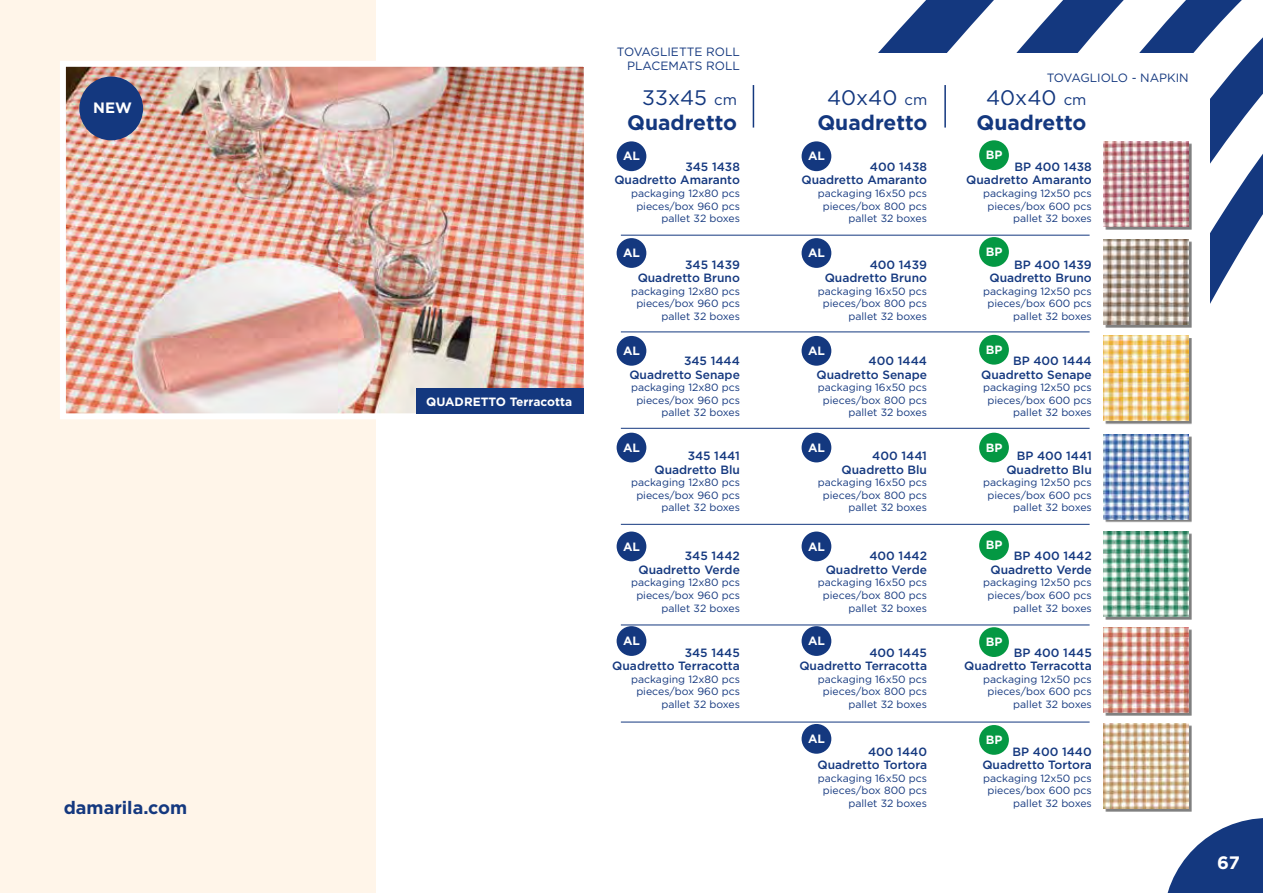
<style>
.page{position:relative;width:1263px;height:893px;background:#fff}
.page>*{position:absolute;margin:0;border:0;box-sizing:border-box;transform-origin:0 0}
.t1{font:700 21px/25.2px "Gotham";color:#14387f;text-align:center}
.t2{font:700 18px "Gotham";color:#14387f}
.t3{font:700 18px "Gotham";color:#fff}
.t4{font:700 15px "Gotham";color:#fff}
.t5{font:500 12px/13.5px "Gotham";color:#14387f;text-align:right}
.t6{font:700 12px "Gotham";color:#fff}
.t7{font:12px/14.4px "Gotham";color:#14387f;text-align:right}
.t8{font:10.5px/12.6px "Gotham";color:#14387f;text-align:right}
.s1{font-weight:400}
.s2{font-weight:400;font-size:15px}
</style>
<div class="page">
<svg style="left:878px;top:0;width:385px;height:304px"></svg>
<div style="left:104px;top:53px;width:1106px;height:840px;background:#fff"></div>
<div style="left:1105px;top:143px;width:87px;height:87px;background:#808080"></div>
<img style="left:1104px;top:142px;width:85px;height:85px">
<div style="left:1105px;top:241px;width:87px;height:87px;background:#808080"></div>
<img style="left:1104px;top:240px;width:85px;height:85px">
<div style="left:1105px;top:436px;width:87px;height:87px;background:#000;opacity:.5"></div>
<img style="left:1104px;top:434px;width:85px;height:85px">
<div style="left:1105px;top:533px;width:87px;height:87px;background:#000;opacity:.5"></div>
<img style="left:1104px;top:531px;width:85px;height:85px">
<div style="left:1105px;top:629px;width:87px;height:87px;background:#808080"></div>
<img style="left:1104px;top:628px;width:85px;height:85px">
<div style="left:1105px;top:338px;width:87px;height:86px;background:#808080"></div>
<img style="left:1104px;top:336px;width:85px;height:85px">
<hr style="left:753px;top:85px;width:1px;height:43px;background:#14387f">
<hr style="left:944px;top:85px;width:2px;height:43px;background:#14387f">
<div style="left:0;top:0;width:376px;height:893px;background:#fff5e9"></div>
<img style="left:67px;top:68px;width:516px;height:344px">
<div style="left:60px;top:61px;width:530px;height:358px;border:6px solid #fff"></div>
<hr style="left:621px;top:235px;width:468px;height:1px;background:#14387f">
<hr style="left:621px;top:332px;width:468px;height:1px;background:#14387f">
<hr style="left:621px;top:428px;width:468px;height:1px;background:#14387f">
<hr style="left:621px;top:524px;width:468px;height:1px;background:#14387f">
<hr style="left:621px;top:625px;width:468px;height:1px;background:#14387f">
<hr style="left:621px;top:722px;width:468px;height:1px;background:#14387f">
<div style="left:979px;top:140px;width:30px;height:30px;background:#049843;border-radius:50%"></div>
<div style="left:979px;top:237px;width:30px;height:30px;background:#049843;border-radius:50%"></div>
<div style="left:979px;top:433px;width:30px;height:29px;background:#049843;border-radius:50%"></div>
<div style="left:979px;top:530px;width:30px;height:30px;background:#049843;border-radius:50%"></div>
<div style="left:979px;top:627px;width:30px;height:30px;background:#049843;border-radius:50%"></div>
<div style="left:979px;top:335px;width:30px;height:30px;background:#049843;border-radius:50%"></div>
<div style="left:1105px;top:725px;width:87px;height:87px;background:#000;opacity:.5"></div>
<img style="left:1104px;top:723px;width:85px;height:85px">
<div style="left:979px;top:725px;width:30px;height:30px;background:#049843;border-radius:50%"></div>
<div style="left:79px;top:77px;width:64px;height:63px;background:#14387f;border-radius:50%"></div>
<div style="left:417px;top:389px;width:167px;height:25px;background:#14387f"></div>
<div style="left:801px;top:141px;width:30px;height:30px;background:#14387f;border-radius:50%"></div>
<div style="left:617px;top:141px;width:29px;height:30px;background:#14387f;border-radius:50%"></div>
<div style="left:801px;top:238px;width:30px;height:30px;background:#14387f;border-radius:50%"></div>
<div style="left:617px;top:238px;width:29px;height:30px;background:#14387f;border-radius:50%"></div>
<div style="left:801px;top:336px;width:30px;height:30px;background:#14387f;border-radius:50%"></div>
<div style="left:617px;top:336px;width:29px;height:30px;background:#14387f;border-radius:50%"></div>
<div style="left:801px;top:433px;width:30px;height:29px;background:#14387f;border-radius:50%"></div>
<div style="left:617px;top:433px;width:29px;height:29px;background:#14387f;border-radius:50%"></div>
<div style="left:801px;top:531px;width:30px;height:30px;background:#14387f;border-radius:50%"></div>
<div style="left:617px;top:531px;width:29px;height:30px;background:#14387f;border-radius:50%"></div>
<div style="left:801px;top:626px;width:30px;height:30px;background:#14387f;border-radius:50%"></div>
<div style="left:617px;top:626px;width:29px;height:30px;background:#14387f;border-radius:50%"></div>
<div style="left:801px;top:724px;width:30px;height:30px;background:#14387f;border-radius:50%"></div>
<svg style="left:1167px;top:818px;width:96px;height:75px"></svg>
<h3 class="t4" style="left:93px;top:98px;width:40px">NEW</h3>
<h2 class="t2" style="left:64px;top:795px;width:125px">damarila.com</h2>
<p class="t6" style="left:426px;top:393px;width:147px">QUADRETTO Terracotta</p>
<p class="t7" style="left:617px;top:44px;width:124px">TOVAGLIETTE ROLL<br>PLACEMATS ROLL</p>
<h1 class="t1" style="left:627px;top:84px;width:111px;text-align:right"><span class="s1">33x45</span> <span class="s2">cm<br></span>Quadretto</h1>
<h1 class="t1" style="left:817px;top:84px;width:111px"><span class="s1">40x40</span> <span class="s2">cm<br></span>Quadretto</h1>
<p class="t6" style="left:623px;top:148px;width:18px">AL</p>
<p class="t6" style="left:808px;top:148px;width:18px">AL</p>
<p class="t5" style="left:801px;top:160px;width:127px">400 1438<br>Quadretto Amaranto</p>
<p class="t8" style="left:818px;top:187px;width:111px">packaging 16x50 pcs pieces/box 800 pcs pallet 32 boxes</p>
<p class="t5" style="left:825px;top:258px;width:104px">400 1439<br>Quadretto Bruno</p>
<p class="t8" style="left:818px;top:285px;width:111px">packaging 16x50 pcs pieces/box 800 pcs pallet 32 boxes</p>
<p class="t5" style="left:614px;top:160px;width:127px">345 1438<br>Quadretto Amaranto</p>
<p class="t8" style="left:631px;top:187px;width:110px">packaging 12x80 pcs pieces/box 960 pcs pallet 32 boxes</p>
<p class="t5" style="left:638px;top:258px;width:104px">345 1439<br>Quadretto Bruno</p>
<p class="t8" style="left:631px;top:285px;width:110px">packaging 12x80 pcs pieces/box 960 pcs pallet 32 boxes</p>
<p class="t6" style="left:623px;top:245px;width:18px">AL</p>
<p class="t6" style="left:808px;top:245px;width:18px">AL</p>
<p class="t6" style="left:623px;top:343px;width:18px">AL</p>
<p class="t6" style="left:808px;top:343px;width:18px">AL</p>
<p class="t5" style="left:816px;top:354px;width:112px">400 1444<br>Quadretto Senape</p>
<p class="t8" style="left:818px;top:381px;width:111px">packaging 16x50 pcs pieces/box 800 pcs pallet 32 boxes</p>
<p class="t5" style="left:629px;top:354px;width:112px">345 1444<br>Quadretto Senape</p>
<p class="t8" style="left:631px;top:381px;width:110px">packaging 12x80 pcs pieces/box 960 pcs pallet 32 boxes</p>
<p class="t6" style="left:623px;top:439px;width:18px">AL</p>
<p class="t6" style="left:808px;top:439px;width:18px">AL</p>
<p class="t5" style="left:842px;top:449px;width:87px">400 1441<br>Quadretto Blu</p>
<p class="t8" style="left:818px;top:476px;width:111px">packaging 16x50 pcs pieces/box 800 pcs pallet 32 boxes</p>
<p class="t5" style="left:826px;top:549px;width:103px">400 1442<br>Quadretto Verde</p>
<p class="t8" style="left:818px;top:576px;width:111px">packaging 16x50 pcs pieces/box 800 pcs pallet 32 boxes</p>
<p class="t5" style="left:799px;top:645px;width:129px">400 1445<br>Quadretto Terracotta</p>
<p class="t8" style="left:818px;top:672px;width:111px">packaging 16x50 pcs pieces/box 800 pcs pallet 32 boxes</p>
<p class="t5" style="left:654px;top:449px;width:87px">345 1441<br>Quadretto Blu</p>
<p class="t8" style="left:631px;top:476px;width:110px">packaging 12x80 pcs pieces/box 960 pcs pallet 32 boxes</p>
<p class="t5" style="left:639px;top:549px;width:103px">345 1442<br>Quadretto Verde</p>
<p class="t8" style="left:631px;top:576px;width:110px">packaging 12x80 pcs pieces/box 960 pcs pallet 32 boxes</p>
<p class="t5" style="left:612px;top:645px;width:129px">345 1445<br>Quadretto Terracotta</p>
<p class="t8" style="left:631px;top:672px;width:110px">packaging 12x80 pcs pieces/box 960 pcs pallet 32 boxes</p>
<p class="t6" style="left:623px;top:538px;width:18px">AL</p>
<p class="t6" style="left:808px;top:538px;width:18px">AL</p>
<p class="t6" style="left:623px;top:633px;width:18px">AL</p>
<p class="t6" style="left:808px;top:633px;width:18px">AL</p>
<p class="t6" style="left:808px;top:731px;width:18px">AL</p>
<p class="t5" style="left:817px;top:744px;width:111px">400 1440<br>Quadretto Tortora</p>
<p class="t8" style="left:818px;top:771px;width:111px">packaging 16x50 pcs pieces/box 800 pcs pallet 32 boxes</p>
<p class="t7" style="left:1047px;top:70px;width:144px">TOVAGLIOLO - NAPKIN</p>
<h1 class="t1" style="left:976px;top:84px;width:111px"><span class="s1">40x40</span> <span class="s2">cm<br></span>Quadretto</h1>
<p class="t6" style="left:986px;top:147px;width:18px">BP</p>
<p class="t5" style="left:966px;top:160px;width:127px">BP 400 1438<br>Quadretto Amaranto</p>
<p class="t8" style="left:983px;top:187px;width:110px">packaging 12x50 pcs pieces/box 600 pcs pallet 32 boxes</p>
<p class="t5" style="left:989px;top:258px;width:104px">BP 400 1439<br>Quadretto Bruno</p>
<p class="t8" style="left:983px;top:285px;width:110px">packaging 12x50 pcs pieces/box 600 pcs pallet 32 boxes</p>
<p class="t6" style="left:986px;top:244px;width:18px">BP</p>
<p class="t6" style="left:986px;top:342px;width:18px">BP</p>
<p class="t5" style="left:981px;top:354px;width:112px">BP 400 1444<br>Quadretto Senape</p>
<p class="t8" style="left:983px;top:381px;width:110px">packaging 12x50 pcs pieces/box 600 pcs pallet 32 boxes</p>
<p class="t6" style="left:986px;top:439px;width:18px">BP</p>
<p class="t5" style="left:1006px;top:449px;width:87px">BP 400 1441<br>Quadretto Blu</p>
<p class="t8" style="left:983px;top:476px;width:110px">packaging 12x50 pcs pieces/box 600 pcs pallet 32 boxes</p>
<p class="t5" style="left:990px;top:549px;width:103px">BP 400 1442<br>Quadretto Verde</p>
<p class="t8" style="left:983px;top:576px;width:110px">packaging 12x50 pcs pieces/box 600 pcs pallet 32 boxes</p>
<p class="t5" style="left:964px;top:645px;width:129px">BP 400 1445<br>Quadretto Terracotta</p>
<p class="t8" style="left:983px;top:672px;width:110px">packaging 12x50 pcs pieces/box 600 pcs pallet 32 boxes</p>
<p class="t6" style="left:986px;top:537px;width:18px">BP</p>
<p class="t6" style="left:986px;top:634px;width:18px">BP</p>
<p class="t6" style="left:986px;top:732px;width:18px">BP</p>
<p class="t5" style="left:982px;top:744px;width:111px">BP 400 1440<br>Quadretto Tortora</p>
<p class="t8" style="left:983px;top:771px;width:110px">packaging 12x50 pcs pieces/box 600 pcs pallet 32 boxes</p>
<h2 class="t3" style="left:1217px;top:851px;width:24px">67</h2>
</div>
